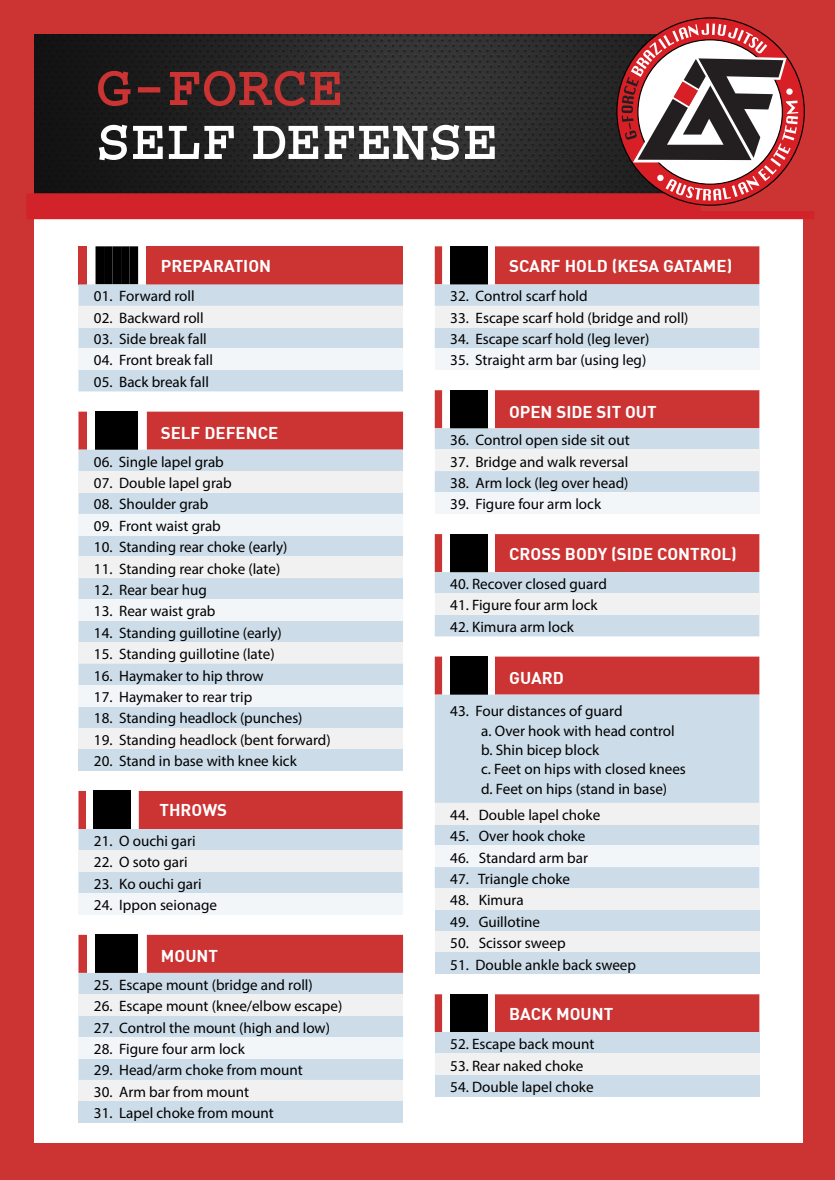
<style>
.page{position:relative;width:835px;height:1180px;background:#fff}
.page>*{position:absolute;margin:0;border:0;box-sizing:border-box;transform-origin:0 0}
.t1{font:700 58.8px "Courier";color:#fff}
.t2{font:700 58.8px "Courier";color:#c33}
.t3{font:700 16.76px "DIN";color:#fff}
.t4{font:15.08px/19.3px "Myriad Pro";color:#000}
</style>
<div class="page">
<div style="left:0;top:0;width:834px;height:1180px;background:#c33"></div>
<div style="left:35px;top:35px;width:768px;height:1107px;background:#fff"></div>
<img style="left:35px;top:35px;width:581px;height:158px">
<div style="left:26px;top:193px;width:788px;height:26px;background:#d2232a"></div>
<svg style="left:78px;top:246px;width:325px;height:145px"></svg>
<div style="left:78px;top:306px;width:325px;height:21px;background:#f1f1f2"></div>
<div style="left:78px;top:349px;width:325px;height:21px;background:#f2f6f9"></div>
<svg style="left:78px;top:412px;width:325px;height:145px"></svg>
<div style="left:78px;top:471px;width:325px;height:21px;background:#f1f1f2"></div>
<div style="left:78px;top:514px;width:325px;height:21px;background:#f2f6f9"></div>
<div style="left:78px;top:557px;width:325px;height:21px;background:#f1f1f2"></div>
<div style="left:78px;top:578px;width:325px;height:64px;background:#ccdce8"></div>
<div style="left:78px;top:599px;width:325px;height:22px;background:#f2f6f9"></div>
<div style="left:78px;top:642px;width:325px;height:22px;background:#f1f1f2"></div>
<div style="left:78px;top:664px;width:325px;height:64px;background:#ccdce8"></div>
<div style="left:78px;top:685px;width:325px;height:21px;background:#f2f6f9"></div>
<div style="left:78px;top:728px;width:325px;height:21px;background:#f1f1f2"></div>
<div style="left:78px;top:749px;width:325px;height:22px;background:#ccdce8"></div>
<svg style="left:78px;top:791px;width:324px;height:102px"></svg>
<div style="left:78px;top:850px;width:324px;height:22px;background:#f1f1f2"></div>
<div style="left:78px;top:893px;width:324px;height:21px;background:#f2f6f9"></div>
<svg style="left:78px;top:935px;width:325px;height:145px"></svg>
<div style="left:78px;top:994px;width:325px;height:21px;background:#f1f1f2"></div>
<div style="left:78px;top:1037px;width:325px;height:21px;background:#f2f6f9"></div>
<div style="left:78px;top:1080px;width:324px;height:21px;background:#f1f1f2"></div>
<div style="left:78px;top:1101px;width:324px;height:21px;background:#ccdce8"></div>
<svg style="left:434px;top:246px;width:325px;height:103px"></svg>
<div style="left:434px;top:306px;width:325px;height:21px;background:#f1f1f2"></div>
<div style="left:434px;top:349px;width:325px;height:21px;background:#f2f6f9"></div>
<svg style="left:434px;top:390px;width:325px;height:102px"></svg>
<div style="left:434px;top:450px;width:325px;height:21px;background:#f1f1f2"></div>
<div style="left:434px;top:492px;width:325px;height:22px;background:#f2f6f9"></div>
<svg style="left:434px;top:534px;width:325px;height:102px"></svg>
<div style="left:434px;top:593px;width:325px;height:22px;background:#f1f1f2"></div>
<svg style="left:434px;top:656px;width:325px;height:38px"></svg>
<div style="left:449px;top:656px;width:38px;height:38px;background:#000"></div>
<div style="left:434px;top:694px;width:325px;height:194px;background:#ccdce8"></div>
<div style="left:434px;top:803px;width:325px;height:21px;background:#f1f1f2"></div>
<div style="left:434px;top:845px;width:325px;height:22px;background:#f2f6f9"></div>
<div style="left:434px;top:888px;width:325px;height:22px;background:#f1f1f2"></div>
<div style="left:434px;top:910px;width:325px;height:21px;background:#ccdce8"></div>
<div style="left:434px;top:931px;width:325px;height:21px;background:#f1f1f2"></div>
<div style="left:434px;top:952px;width:325px;height:22px;background:#ccdce8"></div>
<svg style="left:434px;top:994px;width:325px;height:38px"></svg>
<div style="left:449px;top:994px;width:38px;height:38px;background:#000"></div>
<div style="left:434px;top:1032px;width:325px;height:21px;background:#ccdce8"></div>
<div style="left:434px;top:1053px;width:325px;height:22px;background:#f1f1f2"></div>
<div style="left:434px;top:1075px;width:325px;height:21px;background:#ccdce8"></div>
<div style="left:701px;top:0;width:133px;height:210px;background:#c33"></div>
<svg style="left:616px;top:17px;width:188px;height:189px"></svg>
<h1 class="t2" style="left:96px;top:58px;width:248px">G-FORCE</h1>
<h1 class="t1" style="left:95px;top:112px;width:404px">SELF DEFENSE</h1>
<p class="t3" style="left:161px;top:255px;width:112px">PREPARATION</p>
<p class="t4" style="left:94px;top:286px;width:102px">01. Forward roll</p>
<p class="t4" style="left:94px;top:308px;width:111px">02. Backward roll</p>
<p class="t4" style="left:94px;top:329px;width:114px">03. Side break fall</p>
<p class="t4" style="left:94px;top:350px;width:121px">04. Front break fall</p>
<p class="t4" style="left:94px;top:372px;width:117px">05. Back break fall</p>
<p class="t3" style="left:161px;top:422px;width:119px">SELF DEFENCE</p>
<p class="t4" style="left:94px;top:451px;width:131px">06. Single lapel grab</p>
<p class="t4" style="left:94px;top:473px;width:139px">07. Double lapel grab</p>
<p class="t4" style="left:94px;top:494px;width:116px">08. Shoulder grab</p>
<p class="t4" style="left:94px;top:516px;width:128px">09. Front waist grab</p>
<p class="t4" style="left:94px;top:537px;width:195px">10. Standing rear choke (early)</p>
<p class="t4" style="left:94px;top:558px;width:188px">11. Standing rear choke (late)</p>
<p class="t4" style="left:94px;top:580px;width:115px">12. Rear bear hug</p>
<p class="t4" style="left:94px;top:601px;width:123px">13. Rear waist grab</p>
<p class="t4" style="left:94px;top:623px;width:189px">14. Standing guillotine (early)</p>
<p class="t4" style="left:94px;top:644px;width:182px">15. Standing guillotine (late)</p>
<p class="t4" style="left:94px;top:665px;width:171px">16. Haymaker to hip throw</p>
<p class="t4" style="left:94px;top:687px;width:160px">17. Haymaker to rear trip</p>
<p class="t4" style="left:94px;top:708px;width:210px">18. Standing headlock (punches)</p>
<p class="t4" style="left:94px;top:730px;width:238px">19. Standing headlock (bent forward)</p>
<p class="t4" style="left:94px;top:751px;width:204px">20. Stand in base with knee kick</p>
<p class="t3" style="left:159px;top:798px;width:69px">THROWS</p>
<p class="t4" style="left:94px;top:831px;width:103px">21. O ouchi gari</p>
<p class="t4" style="left:94px;top:852px;width:95px">22. O soto gari</p>
<p class="t4" style="left:94px;top:873px;width:109px">23. Ko ouchi gari</p>
<p class="t4" style="left:94px;top:895px;width:125px">24. Ippon seionage</p>
<p class="t3" style="left:161px;top:945px;width:59px">MOUNT</p>
<p class="t4" style="left:94px;top:974px;width:220px">25. Escape mount (bridge and roll)</p>
<p class="t4" style="left:94px;top:996px;width:250px">26. Escape mount (knee/elbow escape)</p>
<p class="t4" style="left:94px;top:1017px;width:237px">27. Control the mount (high and low)</p>
<p class="t4" style="left:94px;top:1039px;width:152px">28. Figure four arm lock</p>
<p class="t4" style="left:94px;top:1060px;width:210px">29. Head/arm choke from mount</p>
<p class="t4" style="left:94px;top:1081px;width:157px">30. Arm bar from mount</p>
<p class="t4" style="left:94px;top:1103px;width:181px">31. Lapel choke from mount</p>
<p class="t3" style="left:509px;top:255px;width:225px">SCARF HOLD (KESA GATAME)</p>
<p class="t4" style="left:450px;top:286px;width:139px">32. Control scarf hold</p>
<p class="t4" style="left:450px;top:308px;width:240px">33. Escape scarf hold (bridge and roll)</p>
<p class="t4" style="left:450px;top:329px;width:200px">34. Escape scarf hold (leg lever)</p>
<p class="t4" style="left:450px;top:350px;width:197px">35. Straight arm bar (using leg)</p>
<p class="t3" style="left:509px;top:400px;width:149px">OPEN SIDE SIT OUT</p>
<p class="t4" style="left:450px;top:430px;width:181px">36. Control open side sit out</p>
<p class="t4" style="left:450px;top:451px;width:179px">37. Bridge and walk reversal</p>
<p class="t4" style="left:450px;top:473px;width:180px">38. Arm lock (leg over head)</p>
<p class="t4" style="left:450px;top:494px;width:152px">39. Figure four arm lock</p>
<p class="t3" style="left:509px;top:543px;width:229px">CROSS BODY (SIDE CONTROL)</p>
<p class="t4" style="left:450px;top:574px;width:158px">40. Recover closed guard</p>
<p class="t4" style="left:450px;top:595px;width:149px">41. Figure four arm lock</p>
<p class="t4" style="left:450px;top:617px;width:125px">42. Kimura arm lock</p>
<p class="t3" style="left:509px;top:667px;width:56px">GUARD</p>
<p class="t4" style="left:481px;top:701px;width:206px;text-indent:-31px">43. Four distances of guard<br>a. Over hook with head control b. Shin bicep block<br>c. Feet on hips with closed knees d. Feet on hips (stand in base)</p>
<p class="t4" style="left:450px;top:805px;width:151px">44. Double lapel choke</p>
<p class="t4" style="left:450px;top:826px;width:137px">45. Over hook choke</p>
<p class="t4" style="left:450px;top:847px;width:139px">46. Standard arm bar</p>
<p class="t4" style="left:450px;top:869px;width:121px">47. Triangle choke</p>
<p class="t4" style="left:450px;top:890px;width:75px">48. Kimura</p>
<p class="t4" style="left:450px;top:911px;width:91px">49. Guillotine</p>
<p class="t4" style="left:450px;top:933px;width:117px">50. Scissor sweep</p>
<p class="t4" style="left:450px;top:954px;width:187px">51. Double ankle back sweep</p>
<p class="t3" style="left:509px;top:1003px;width:106px">BACK MOUNT</p>
<p class="t4" style="left:450px;top:1034px;width:146px">52. Escape back mount</p>
<p class="t4" style="left:450px;top:1055px;width:135px">53. Rear naked choke</p>
<p class="t4" style="left:450px;top:1077px;width:145px">54. Double lapel choke</p>
</div>
